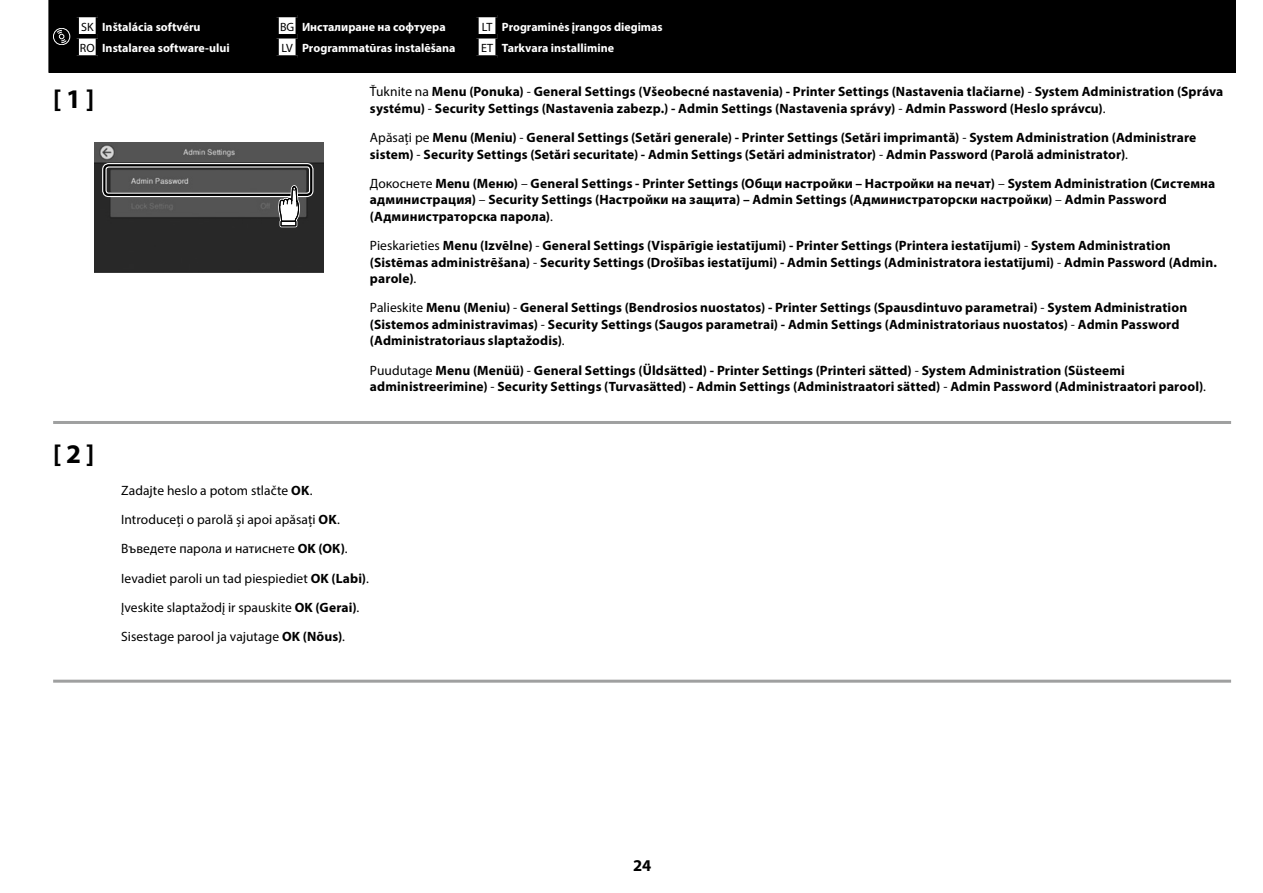
<style>
.page{position:relative;width:1263px;height:893px;background:#fff}
.page>*{position:absolute;margin:0;border:0;box-sizing:border-box;transform-origin:0 0}
.t1{font:700 27px "Myriad Pro";color:#000}
.t2{font:700 16.5px "Myriad Pro";color:#000}
.t3{font:700 13.5px/16.5px "Myriad Pro";letter-spacing:.01em;color:#000}
.t4{font:13.5px/29.2px "Myriad Pro";letter-spacing:.005em;color:#000}
.t5{font:700 12px/21.3px "Myriad Pro";color:#fff}
.s1{font-weight:400;color:#000}
.s2{font-weight:400}
.s3{font-weight:700}
</style>
<div class="page">
<div style="left:49px;top:0;width:1186px;height:72px;background:#000"></div>
<hr style="left:53px;top:680px;width:1178px;height:3px;background:#9fa0a0">
<hr style="left:53px;top:421px;width:1178px;height:3px;background:#9fa0a0">
<svg style="left:79px;top:17px;width:187px;height:38px;background:#171717"></svg>
<div style="left:74px;top:17px;width:5px;height:17px;background:#000"></div>
<div style="left:74px;top:39px;width:5px;height:16px;background:#000"></div>
<hr style="left:74px;top:13px;width:24px;height:4px;background:#000">
<div style="left:74px;top:34px;width:24px;height:5px;background:#000"></div>
<div style="left:74px;top:55px;width:24px;height:5px;background:#000"></div>
<hr style="left:98px;top:13px;width:172px;height:4px;background:#000">
<hr style="left:96px;top:17px;width:4px;height:17px;background:#000">
<hr style="left:266px;top:17px;width:4px;height:17px;background:#000">
<div style="left:98px;top:34px;width:172px;height:5px;background:#000"></div>
<hr style="left:96px;top:39px;width:4px;height:16px;background:#000">
<hr style="left:266px;top:39px;width:4px;height:16px;background:#000">
<div style="left:98px;top:55px;width:172px;height:5px;background:#000"></div>
<svg style="left:279px;top:17px;width:187px;height:38px;background:#161616"></svg>
<div style="left:274px;top:17px;width:5px;height:17px;background:#000"></div>
<div style="left:274px;top:39px;width:5px;height:16px;background:#000"></div>
<div style="left:274px;top:55px;width:24px;height:5px;background:#000"></div>
<hr style="left:274px;top:13px;width:24px;height:4px;background:#000">
<div style="left:274px;top:34px;width:24px;height:5px;background:#000"></div>
<hr style="left:298px;top:13px;width:172px;height:4px;background:#000">
<hr style="left:296px;top:17px;width:4px;height:17px;background:#000">
<hr style="left:466px;top:17px;width:4px;height:17px;background:#000">
<div style="left:298px;top:34px;width:172px;height:5px;background:#000"></div>
<hr style="left:296px;top:39px;width:4px;height:16px;background:#000">
<hr style="left:466px;top:39px;width:4px;height:16px;background:#000">
<div style="left:298px;top:55px;width:172px;height:5px;background:#000"></div>
<svg style="left:479px;top:17px;width:186px;height:38px;background:#161616"></svg>
<div style="left:474px;top:17px;width:5px;height:17px;background:#000"></div>
<div style="left:474px;top:39px;width:5px;height:16px;background:#000"></div>
<hr style="left:474px;top:13px;width:24px;height:4px;background:#000">
<div style="left:474px;top:34px;width:24px;height:5px;background:#000"></div>
<div style="left:474px;top:55px;width:24px;height:5px;background:#000"></div>
<hr style="left:498px;top:13px;width:172px;height:4px;background:#000">
<div style="left:495px;top:17px;width:5px;height:17px;background:#000"></div>
<div style="left:665px;top:17px;width:5px;height:17px;background:#000"></div>
<div style="left:498px;top:34px;width:172px;height:5px;background:#000"></div>
<div style="left:495px;top:39px;width:5px;height:16px;background:#000"></div>
<div style="left:665px;top:39px;width:5px;height:16px;background:#000"></div>
<div style="left:498px;top:55px;width:172px;height:5px;background:#000"></div>
<img style="left:95px;top:142px;width:228px;height:130px">
<div style="left:102px;top:163px;width:211px;height:34px;border:4px solid #fff;border-radius:4px"></div>
<div style="left:103px;top:164px;width:209px;height:32px;border:2px solid #000;border-radius:4px"></div>
<svg style="left:278px;top:185px;width:22px;height:42px"></svg>
<div style="left:281px;top:221px;width:15px;height:5px;background:#fff"></div>
<div style="left:280px;top:221px;width:16px;height:5px;border:1px solid #000"></div>
<div style="left:281px;top:221px;width:15px;height:5px;border:1px solid #000"></div>
<svg style="left:53px;top:28px;width:17px;height:17px"></svg>
<div style="left:53px;top:28px;width:17px;height:17px;border:1px solid #fff;border-radius:50%"></div>
<svg style="left:56px;top:30px;width:11px;height:13px"></svg>
<p class="t5" style="left:80px;top:16px;width:151px"><span class="s1">SK</span> Inštalácia softvéru<br><span class="s1">RO</span> Instalarea software-ului</p>
<p class="t5" style="left:280px;top:16px;width:177px"><span class="s1">BG</span> Инсталиране на софтуера<br><span class="s1">LV</span> Programmatūras instalēšana</p>
<p class="t5" style="left:481px;top:16px;width:183px"><span class="s1">LT</span> Programinės įrangos diegimas<br><span class="s1">ET</span> Tarkvara installimine</p>
<h1 class="t1" style="left:53px;top:81px;width:43px">[ 1 ]</h1>
<h1 class="t1" style="left:53px;top:436px;width:43px">[ 2 ]</h1>
<p class="t3" style="left:370px;top:83px;width:855px"><span class="s2">Ťuknite na</span> Menu (Ponuka) <span class="s2">-</span> General Settings (Všeobecné nastavenia) - Printer Settings (Nastavenia tlačiarne) <span class="s2">-</span> System Administration (Správa systému) <span class="s2">-</span> Security Settings (Nastavenia zabezp.) - Admin Settings (Nastavenia správy) <span class="s2">-</span> Admin Password (Heslo správcu)<span class="s2">.</span></p>
<p class="t3" style="left:370px;top:129px;width:828px"><span class="s2">Apăsați pe</span> Menu (Meniu) <span class="s2">-</span> General Settings (Setări generale) - Printer Settings (Setări imprimantă) <span class="s2">-</span> System Administration (Administrare sistem) <span class="s2">-</span> Security Settings (Setări securitate) - Admin Settings (Setări administrator) <span class="s2">-</span> Admin Password (Parolă administrator)<span class="s2">.</span></p>
<p class="t3" style="left:370px;top:175px;width:847px"><span class="s2">Докоснете</span> Menu (Меню) <span class="s2">–</span> General Settings - Printer Settings (Общи настройки – Настройки на печат) <span class="s2">–</span> System Administration (Системна администрация) <span class="s2">–</span> Security Settings (Настройки на защита) – Admin Settings (Администраторски настройки) <span class="s2">–</span> Admin Password (Администраторска парола)<span class="s2">.</span></p>
<p class="t3" style="left:370px;top:237px;width:848px"><span class="s2">Pieskarieties</span> Menu (Izvēlne) <span class="s2">-</span> General Settings (Vispārīgie iestatījumi) - Printer Settings (Printera iestatījumi) <span class="s2">-</span> System Administration (Sistēmas administrēšana) <span class="s2">-</span> Security Settings (Drošības iestatījumi) - Admin Settings (Administratora iestatījumi) <span class="s2">-</span> Admin Password (Admin. parole)<span class="s2">.</span></p>
<p class="t3" style="left:370px;top:299px;width:819px"><span class="s2">Palieskite</span> Menu (Meniu) <span class="s2">-</span> General Settings (Bendrosios nuostatos) - Printer Settings (Spausdintuvo parametrai) <span class="s2">-</span> System Administration (Sistemos administravimas) <span class="s2">-</span> Security Settings (Saugos parametrai) - Admin Settings (Administratoriaus nuostatos) <span class="s2">-</span> Admin Password (Administratoriaus slaptažodis)<span class="s2">.</span></p>
<p class="t3" style="left:370px;top:361px;width:837px"><span class="s2">Puudutage</span> Menu (Menüü) <span class="s2">-</span> General Settings (Üldsätted) - Printer Settings (Printeri sätted) <span class="s2">-</span> System Administration (Süsteemi administreerimine) <span class="s2">-</span> Security Settings (Turvasätted) - Admin Settings (Administraatori sätted) <span class="s2">-</span> Admin Password (Administraatori parool)<span class="s2">.</span></p>
<p class="t4" style="left:121px;top:476px;width:249px">Zadajte heslo a potom stlačte <span class="s3">OK</span>.<br>Introduceți o parolă și apoi apăsați <span class="s3">OK</span>.<br>Въведете парола и натиснете <span class="s3">OK (ОК)</span>.<br>Ievadiet paroli un tad piespiediet <span class="s3">OK (Labi)</span>.<br>Įveskite slaptažodį ir spauskite <span class="s3">OK (Gerai)</span>.<br>Sisestage parool ja vajutage <span class="s3">OK (Nõus)</span>.</p>
<p class="t2" style="left:633px;top:854px;width:20px">24</p>
</div>
